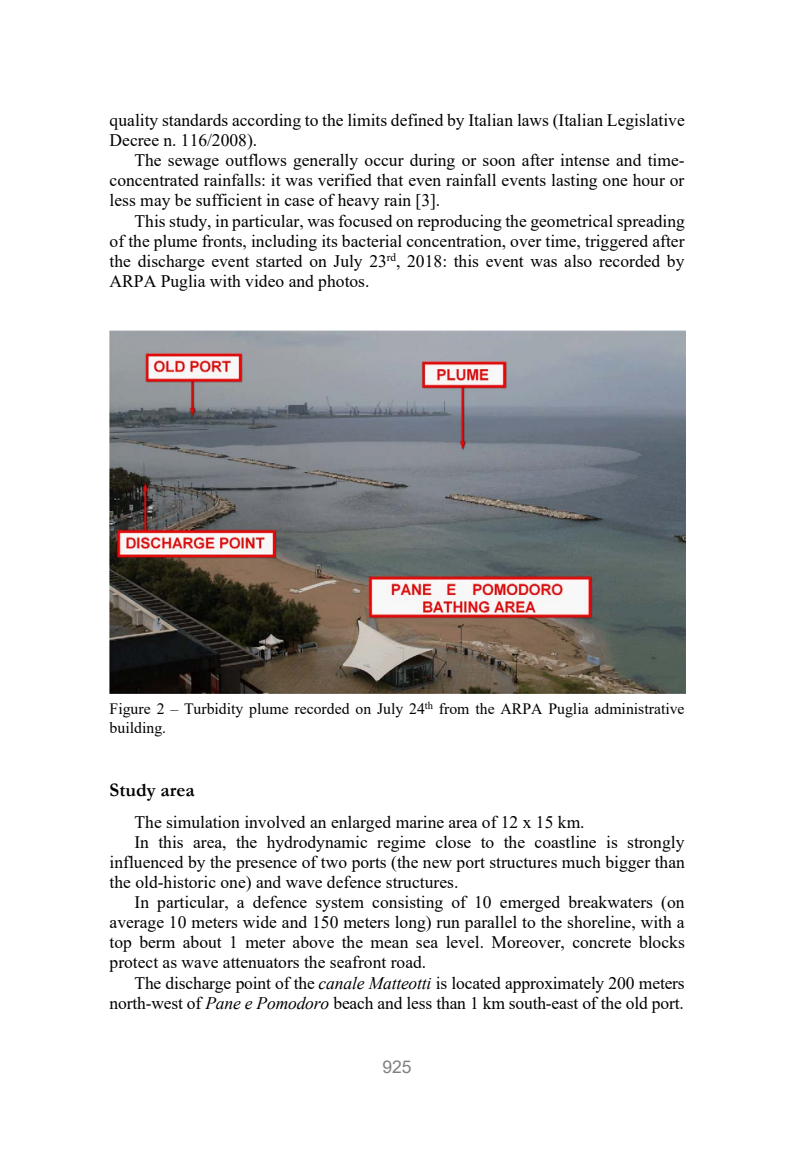
<style>
.page{position:relative;width:794px;height:1166px;background:#fff}
.page>*{position:absolute;margin:0;border:0;box-sizing:border-box;transform-origin:0 0}
.t1{font:700 19.25px "Garamond";color:#000}
.t2{font:17.5px/20.1px "Times New Roman";color:#000;text-align:justify}
.t3{font:17.5px "Arial";color:#808080}
.t4{font:15.75px/19.2px "Times New Roman";color:#000}
.s1{font-style:italic}
</style>
<div class="page">
<img style="left:109px;top:330px;width:576px;height:363px">
<p class="t2" style="left:110px;top:109px;width:577px">quality standards according to the limits defined by Italian laws (Italian Legislative<br>Decree n. 116/2008).</p>
<p class="t2" style="left:110px;top:150px;width:576px;text-indent:25px">The sewage outflows generally occur during or soon after intense and time&shy;concentrated rainfalls: it was verified that even rainfall events lasting one hour or less may be sufficient in case of heavy rain [3].</p>
<p class="t2" style="left:110px;top:210px;width:577px;text-indent:25px">This study, in particular, was focused on reproducing the geometrical spreading of the plume fronts, including its bacterial concentration, over time, triggered after the discharge event started on July 23<sup>rd</sup>, 2018: this event was also recorded by ARPA Puglia with video and photos.</p>
<p class="t4" style="left:110px;top:699px;width:576px">Figure 2 – Turbidity plume recorded on July 24<sup>th</sup> from the ARPA Puglia administrative building.</p>
<p class="t1" style="left:110px;top:776px;width:86px">Study area</p>
<p class="t2" style="left:134px;top:811px;width:451px">The simulation involved an enlarged marine area of 12 x 15 km.</p>
<p class="t2" style="left:134px;top:831px;width:551px">In this area, the hydrodynamic regime close to the coastline is strongly</p>
<p class="t2" style="left:110px;top:851px;width:577px">influenced by the presence of two ports (the new port structures much bigger than</p>
<p class="t2" style="left:110px;top:871px;width:350px">the old-historic one) and wave defence structures.</p>
<p class="t2" style="left:134px;top:891px;width:551px">In particular, a defence system consisting of 10 emerged breakwaters (on</p>
<p class="t2" style="left:110px;top:911px;width:576px">average 10 meters wide and 150 meters long) run parallel to the shoreline, with a</p>
<p class="t2" style="left:110px;top:932px;width:577px">top berm about 1 meter above the mean sea level. Moreover, concrete blocks</p>
<p class="t2" style="left:110px;top:952px;width:318px">protect as wave attenuators the seafront road.</p>
<p class="t2" style="left:134px;top:972px;width:552px">The discharge point of the <span class="s1">canale Matteotti</span> is located approximately 200 meters</p>
<p class="t2" style="left:110px;top:992px;width:575px">north-west of <span class="s1">Pane e Pomodoro</span> beach and less than 1 km south-east of the old port.</p>
<p class="t3" style="left:382px;top:1055px;width:31px">925</p>
</div>
